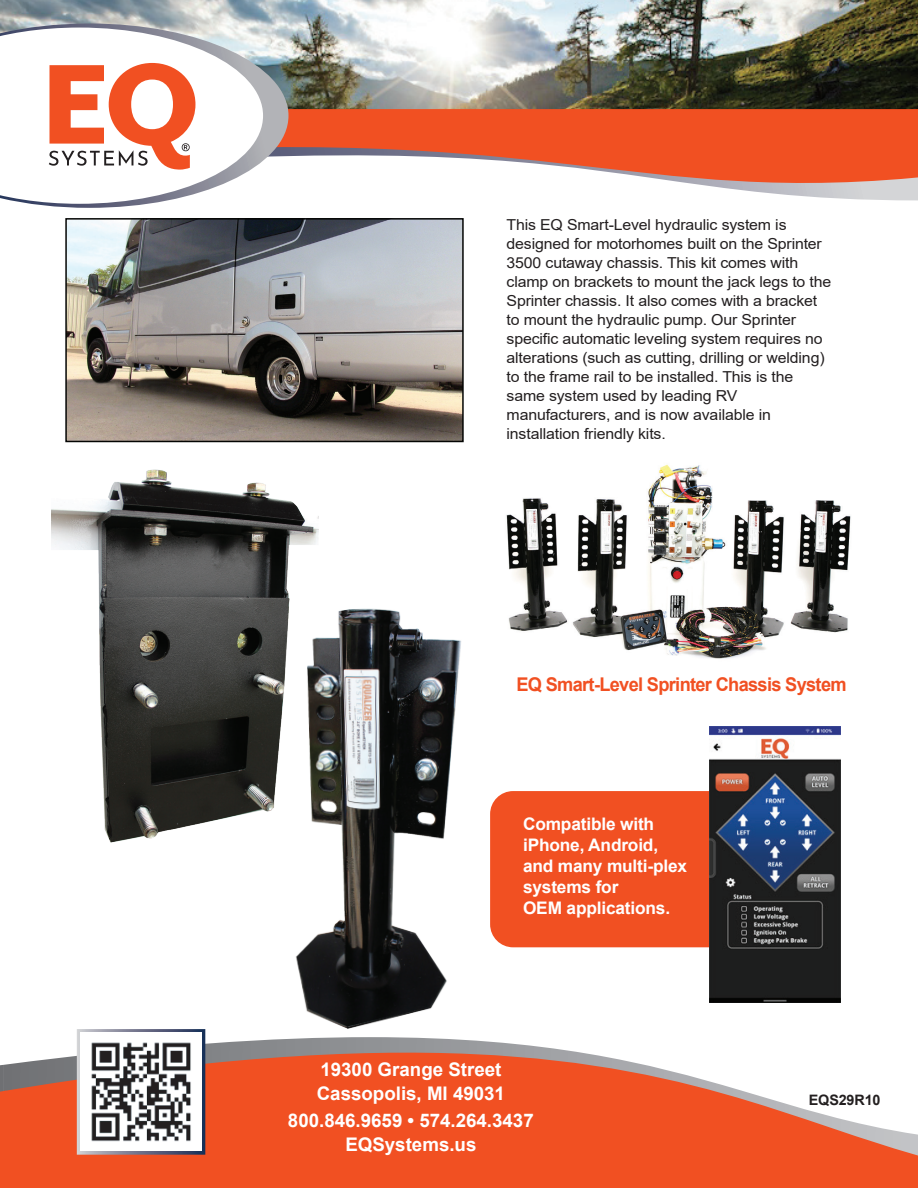
<style>
.page{position:relative;width:918px;height:1188px;background:#fff}
.page>*{position:absolute;margin:0;border:0;box-sizing:border-box;transform-origin:0 0}
.t1{font:700 18.9px "Arial";letter-spacing:-.035em;color:#f15022;scale:.96 1}
.t2{font:700 18.75px/24px "Arial";color:#fff}
.t3{font:700 17.25px/21px "Arial";letter-spacing:-.01em;color:#fff}
.t4{font:15.15px/18.9px "Arial";letter-spacing:-.01em;color:#231f20;scale:1.05 1}
.t5{font:700 14.4px "Arial";letter-spacing:-.01em;color:#231f20}
</style>
<div class="page">
<svg style="left:3px;top:1031px;width:915px;height:139px;fill:#f15022"></svg>
<svg style="left:0;top:1065px;width:6px;height:105px"></svg>
<div style="left:0;top:1170px;width:918px;height:18px;background:#f15022"></div>
<img style="left:0;top:0;width:918px;height:109px">
<svg style="left:289px;top:109px;width:629px;height:92px;fill:#f15022"></svg>
<svg style="left:0;top:24px;width:289px;height:184px"></svg>
<svg style="left:0;top:28px;width:263px;height:176px"></svg>
<img style="left:506px;top:464px;width:345px;height:195px">
<svg style="left:77px;top:1029px;width:128px;height:126px"></svg>
<img style="left:85px;top:1035px;width:112px;height:113px">
<img style="left:68px;top:221px;width:393px;height:218px">
<div style="left:65px;top:218px;width:399px;height:224px;border:2px solid #040503"></div>
<div style="left:490px;top:791px;width:274px;height:156px;background:#f15022;border-radius:23px"></div>
<img style="left:710px;top:727px;width:131px;height:276px">
<img style="left:51px;top:469px;width:268px;height:374px">
<img style="left:227px;top:579px;width:312px;height:462px">
<svg style="left:49px;top:63px;width:146px;height:107px"></svg>
<p class="t4" style="left:507px;top:215px;width:311px">This EQ Smart-Level hydraulic system is designed for motorhomes built on the Sprinter 3500 cutaway chassis. This kit comes with clamp on brackets to mount the jack legs to the Sprinter chassis. It also comes with a bracket to mount the hydraulic pump. Our Sprinter specific automatic leveling system requires no alterations (such as cutting, drilling or welding) to the frame rail to be installed. This is the same system used by leading RV manufacturers, and is now available in installation friendly kits.</p>
<p class="t1" style="left:516px;top:671px;width:345px">EQ Smart-Level Sprinter Chassis System</p>
<p class="t3" style="left:523px;top:814px;width:166px">Compatible with iPhone, Android, and many multi-plex systems for<br>OEM applications.</p>
<p class="t2" style="left:317px;top:1058px;width:190px">19300 Grange Street<br>Cassopolis, MI 49031</p>
<p class="t2" style="left:288px;top:1109px;width:247px;text-align:center">800.846.9659 • 574.264.3437<br>EQSystems.us</p>
<p class="t5" style="left:809px;top:1089px;width:73px">EQS29R10</p>
</div>
